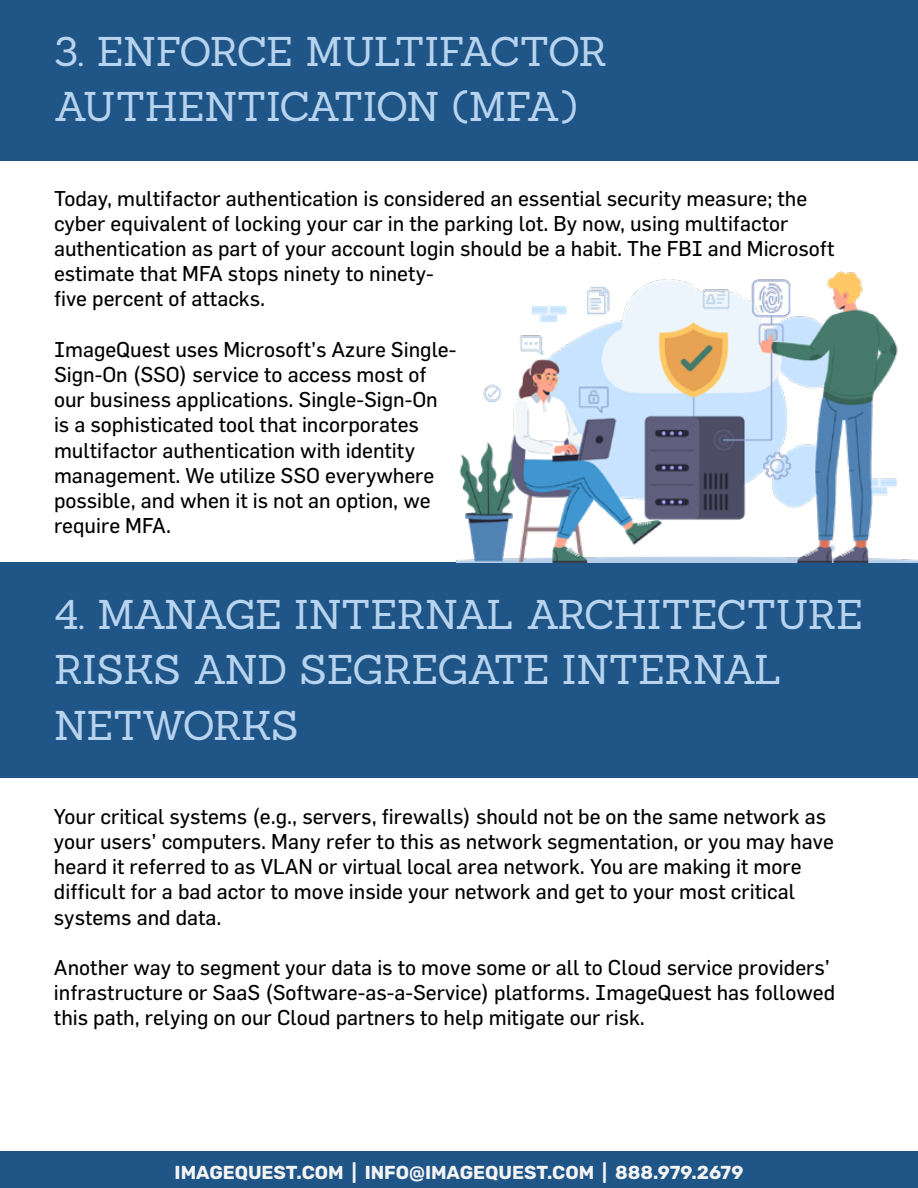
<style>
.page{position:relative;width:918px;height:1188px;background:#fff}
.page>*{position:absolute;margin:0;border:0;box-sizing:border-box;transform-origin:0 0}
.t1{font:40.5px/55.5px "Sanchez";letter-spacing:-.015em;color:#b7d3ee}
.t2{font:21px/25.2px "Flama";color:#000101}
.t3{font:700 18.75px "Rubik";color:#f4f4f4}
</style>
<div class="page">
<div style="left:0;top:1152px;width:918px;height:36px;background:#205588"></div>
<div style="left:0;top:0;width:918px;height:161px;background:#205588"></div>
<div style="left:0;top:562px;width:918px;height:216px;background:#205588"></div>
<img style="left:456px;top:271px;width:462px;height:292px">
<h1 class="t1" style="left:54px;top:23px;width:555px">3. ENFORCE MULTIFACTOR<br>AUTHENTICATION (MFA)</h1>
<p class="t2" style="left:54px;top:185px;width:782px">Today, multifactor authentication is considered an essential security measure; the cyber equivalent of locking your car in the parking lot. By now, using multifactor authentication as part of your account login should be a habit. The FBI and Microsoft estimate that MFA stops ninety to ninety-<br>five percent of attacks.</p>
<p class="t2" style="left:54px;top:336px;width:404px">ImageQuest uses Microsoft’s Azure Single-Sign-On (SSO) service to access most of our business applications. Single-Sign-On is a sophisticated tool that incorporates multifactor authentication with identity management. We utilize SSO everywhere possible, and when it is not an option, we require MFA.</p>
<h1 class="t1" style="left:54px;top:586px;width:810px">4. MANAGE INTERNAL ARCHITECTURE<br>RISKS AND SEGREGATE INTERNAL<br>NETWORKS</h1>
<p class="t2" style="left:54px;top:803px;width:782px">Your critical systems (e.g., servers, firewalls) should not be on the same network as your users’ computers. Many refer to this as network segmentation, or you may have heard it referred to as VLAN or virtual local area network. You are making it more difficult for a bad actor to move inside your network and get to your most critical systems and data.</p>
<p class="t2" style="left:54px;top:954px;width:783px">Another way to segment your data is to move some or all to Cloud service providers’ infrastructure or SaaS (Software-as-a-Service) platforms. ImageQuest has followed this path, relying on our Cloud partners to help mitigate our risk.</p>
<p class="t3" style="left:175px;top:1161px;width:570px">IMAGEQUEST.COM | INFO@IMAGEQUEST.COM | 888.979.2679</p>
</div>
